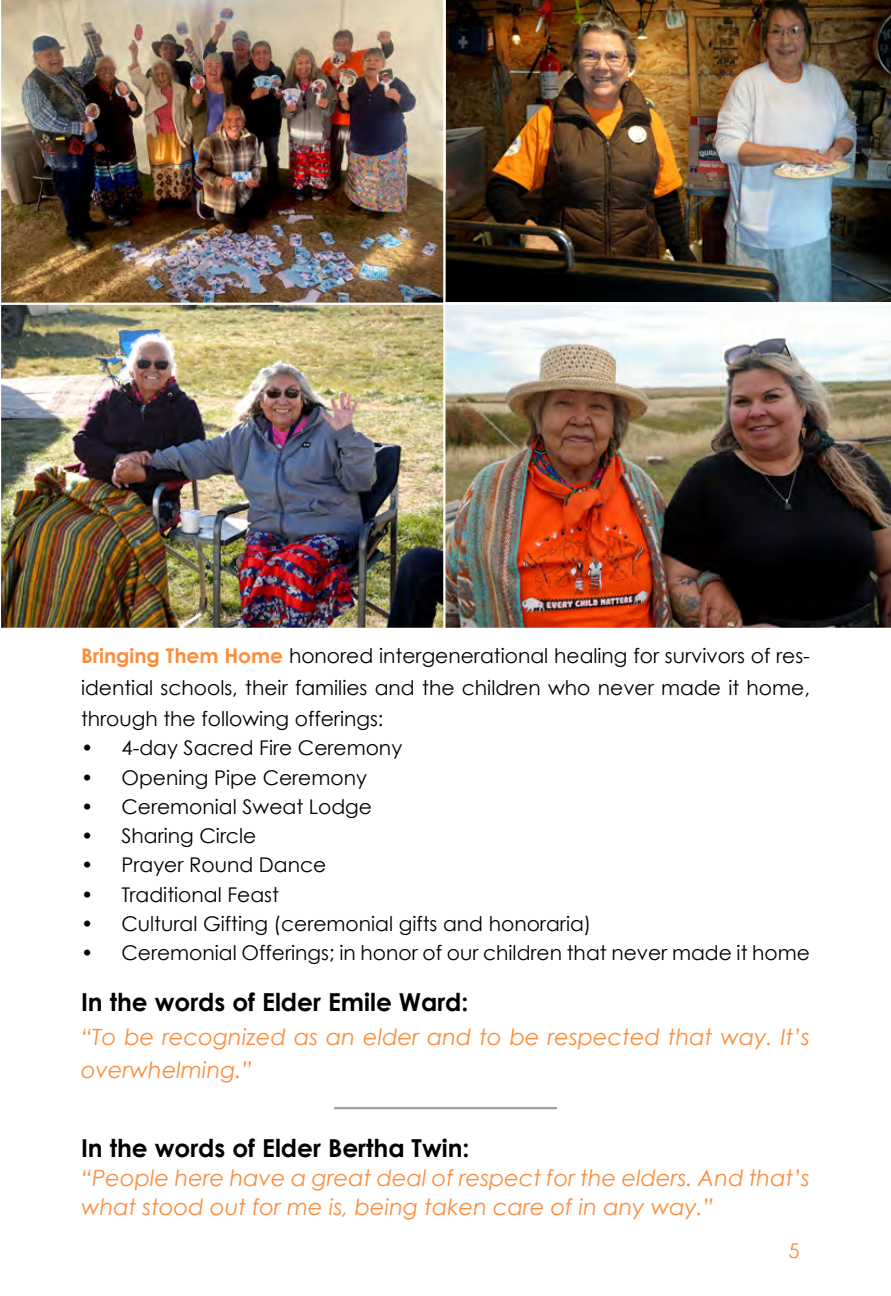
<style>
.page{position:relative;width:891px;height:1296px;background:#fff}
.page>*{position:absolute;margin:0;border:0;box-sizing:border-box;transform-origin:0 0}
.t1{font:700 24.75px "Century Gothic";color:#000}
.t2{font:italic 22.5px/29.2px "Century Gothic";color:#fb8d3d}
.t3{font:20.25px/31.5px "Century Gothic";color:#000;text-align:justify}
.t4{font:20.25px "Century Gothic";color:#fb8d3d}
.s1{font-weight:700;color:#fb8d3d}
</style>
<div class="page">
<img style="left:446px;top:0;width:267px;height:303px">
<img style="left:713px;top:0;width:178px;height:302px">
<img style="left:1px;top:0;width:442px;height:303px">
<img style="left:1px;top:305px;width:442px;height:323px">
<img style="left:446px;top:305px;width:445px;height:323px">
<hr style="left:334px;top:1107px;width:223px;height:2px;background:#9d9fa2">
<p class="t3" style="left:81px;top:640px;width:731px"><span class="s1">Bringing Them Home</span> honored intergenerational healing for survivors of res&shy;idential schools, their families and the children who never made it home, through the following offerings:</p>
<p class="t3" style="left:81px;top:732px;width:323px">• 4-day Sacred Fire Ceremony</p>
<p class="t3" style="left:81px;top:761px;width:287px">• Opening Pipe Ceremony</p>
<p class="t3" style="left:81px;top:791px;width:293px">• Ceremonial Sweat Lodge</p>
<p class="t3" style="left:81px;top:820px;width:177px">• Sharing Circle</p>
<p class="t3" style="left:81px;top:849px;width:247px">• Prayer Round Dance</p>
<p class="t3" style="left:81px;top:878px;width:199px">• Traditional Feast</p>
<p class="t3" style="left:81px;top:908px;width:512px">• Cultural Gifting (ceremonial gifts and honoraria)</p>
<p class="t3" style="left:81px;top:937px;width:731px">• Ceremonial Offerings; in honor of our children that never made it home</p>
<p class="t1" style="left:81px;top:986px;width:389px">In the words of Elder Emile Ward:</p>
<p class="t2" style="left:81px;top:1019px;width:731px;line-height:33.8px">“To be recognized as an elder and to be respected that way. It’s overwhelming.”</p>
<p class="t1" style="left:81px;top:1132px;width:390px">In the words of Elder Bertha Twin:</p>
<p class="t2" style="left:81px;top:1163px;width:731px">“People here have a great deal of respect for the elders. And that’s what stood out for me is, being taken care of in any way.”</p>
<p class="t4" style="left:789px;top:1238px;width:13px">5</p>
</div>
